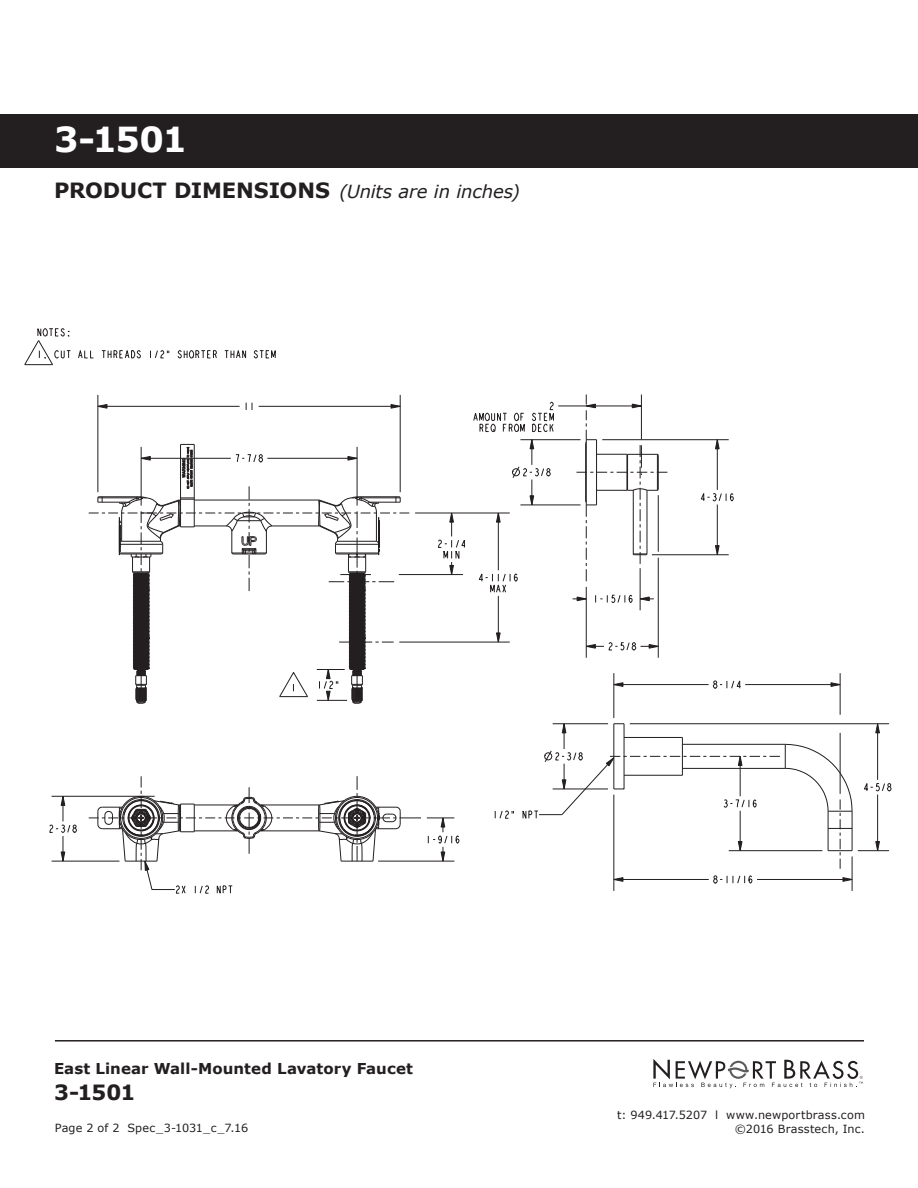
<style>
.page{position:relative;width:918px;height:1188px;background:#fff}
.page>*{position:absolute;margin:0;border:0;box-sizing:border-box;transform-origin:0 0}
.t1{font:700 34.5px "Verdana";color:#fff}
.t2{font:700 21px "Verdana";color:#231f20}
.t3{font:italic 18px "Verdana";letter-spacing:-.01em;color:#231f20}
.t4{font:700 15px "Verdana";letter-spacing:.005em;color:#231f20}
.t5{font:11.25px "Verdana";letter-spacing:.015em;color:#231f20}
.s1{font-weight:700;font-style:normal;font-size:21px}
</style>
<div class="page">
<svg style="left:653px;top:1059px;width:210px;height:29px"></svg>
<hr style="left:55px;top:1040px;width:809px;height:2px;background:#231f20">
<div style="left:0;top:114px;width:918px;height:54px;background:#231f20"></div>
<svg style="left:473px;top:412px;width:52px;height:21px"></svg>
<svg style="left:532px;top:401px;width:22px;height:32px"></svg>
<svg style="left:246px;top:403px;width:7px;height:7px"></svg>
<svg style="left:97px;top:404px;width:10px;height:5px"></svg>
<svg style="left:391px;top:404px;width:9px;height:5px"></svg>
<svg style="left:595px;top:594px;width:38px;height:9px"></svg>
<svg style="left:700px;top:493px;width:34px;height:9px"></svg>
<svg style="left:715px;top:440px;width:5px;height:9px"></svg>
<svg style="left:715px;top:545px;width:5px;height:9px"></svg>
<svg style="left:713px;top:680px;width:28px;height:9px"></svg>
<svg style="left:831px;top:682px;width:9px;height:5px"></svg>
<svg style="left:613px;top:682px;width:10px;height:5px"></svg>
<svg style="left:713px;top:875px;width:40px;height:9px"></svg>
<svg style="left:842px;top:877px;width:10px;height:5px"></svg>
<svg style="left:613px;top:877px;width:10px;height:5px"></svg>
<svg style="left:864px;top:783px;width:28px;height:9px"></svg>
<svg style="left:875px;top:724px;width:5px;height:9px"></svg>
<svg style="left:875px;top:841px;width:5px;height:9px"></svg>
<svg style="left:478px;top:570px;width:40px;height:23px"></svg>
<svg style="left:496px;top:632px;width:5px;height:10px"></svg>
<svg style="left:496px;top:512px;width:5px;height:11px"></svg>
<svg style="left:78px;top:350px;width:16px;height:9px"></svg>
<svg style="left:102px;top:350px;width:39px;height:9px"></svg>
<svg style="left:150px;top:350px;width:19px;height:9px"></svg>
<svg style="left:177px;top:350px;width:40px;height:9px"></svg>
<svg style="left:225px;top:350px;width:21px;height:9px"></svg>
<svg style="left:253px;top:350px;width:23px;height:9px"></svg>
<svg style="left:495px;top:810px;width:19px;height:9px"></svg>
<hr style="left:98px;top:395px;width:1px;height:97px;background:#231f20">
<hr style="left:400px;top:395px;width:1px;height:97px;background:#231f20">
<hr style="left:259px;top:406px;width:141px;height:1px;background:#231f20">
<hr style="left:98px;top:406px;width:142px;height:1px;background:#231f20">
<svg style="left:24px;top:328px;width:46px;height:37px"></svg>
<svg style="left:49px;top:796px;width:28px;height:66px"></svg>
<hr style="left:52px;top:861px;width:67px;height:1px;background:#231f20">
<hr style="left:378px;top:861px;width:76px;height:1px;background:#231f20">
<hr style="left:52px;top:796px;width:103px;height:1px;background:#231f20">
<svg style="left:427px;top:817px;width:33px;height:45px"></svg>
<hr style="left:757px;top:879px;width:95px;height:1px;background:#231f20">
<hr style="left:614px;top:879px;width:95px;height:1px;background:#231f20">
<hr style="left:858px;top:850px;width:31px;height:1px;background:#231f20">
<hr style="left:614px;top:795px;width:1px;height:96px;background:#231f20">
<hr style="left:614px;top:673px;width:1px;height:45px;background:#231f20">
<hr style="left:630px;top:723px;width:259px;height:1px;background:#231f20">
<hr style="left:745px;top:684px;width:95px;height:1px;background:#231f20">
<hr style="left:614px;top:684px;width:95px;height:1px;background:#231f20">
<hr style="left:840px;top:673px;width:1px;height:42px;background:#231f20">
<hr style="left:852px;top:856px;width:1px;height:35px;background:#231f20">
<hr style="left:877px;top:724px;width:1px;height:56px;background:#231f20">
<hr style="left:877px;top:795px;width:1px;height:56px;background:#231f20">
<svg style="left:587px;top:642px;width:71px;height:9px"></svg>
<svg style="left:573px;top:596px;width:13px;height:5px"></svg>
<svg style="left:641px;top:596px;width:13px;height:5px"></svg>
<hr style="left:652px;top:554px;width:77px;height:1px;background:#231f20">
<hr style="left:520px;top:505px;width:61px;height:1px;background:#231f20">
<svg style="left:512px;top:440px;width:39px;height:65px"></svg>
<hr style="left:520px;top:439px;width:61px;height:1px;background:#231f20">
<hr style="left:602px;top:439px;width:127px;height:1px;background:#231f20">
<hr style="left:558px;top:406px;width:83px;height:1px;background:#231f20">
<hr style="left:586px;top:587px;width:1px;height:71px;background:#231f20">
<hr style="left:640px;top:568px;width:1px;height:42px;background:#231f20">
<hr style="left:658px;top:558px;width:1px;height:100px;background:#231f20">
<hr style="left:717px;top:440px;width:1px;height:50px;background:#231f20">
<hr style="left:717px;top:505px;width:1px;height:50px;background:#231f20">
<hr style="left:399px;top:642px;width:111px;height:1px;background:#231f20">
<hr style="left:399px;top:574px;width:64px;height:1px;background:#231f20">
<hr style="left:415px;top:513px;width:95px;height:1px;background:#231f20">
<svg style="left:437px;top:512px;width:29px;height:63px"></svg>
<hr style="left:498px;top:513px;width:1px;height:57px;background:#231f20">
<hr style="left:498px;top:596px;width:1px;height:46px;background:#231f20">
<svg style="left:522px;top:723px;width:331px;height:146px"></svg>
<svg style="left:89px;top:444px;width:320px;height:260px"></svg>
<svg style="left:89px;top:776px;width:332px;height:118px"></svg>
<svg style="left:577px;top:395px;width:90px;height:186px"></svg>
<h1 class="t1" style="left:54px;top:115px;width:134px">3-1501</h1>
<h3 class="t3" style="left:54px;top:179px;width:467px"><span class="s1">PRODUCT DIMENSIONS</span> (Units are in inches)</h3>
<h3 class="t4" style="left:54px;top:1058px;width:361px">East Linear Wall-Mounted Lavatory Faucet</h3>
<h2 class="t2" style="left:54px;top:1077px;width:83px">3-1501</h2>
<p class="t5" style="left:617px;top:1108px;width:249px">t: 949.417.5207 l www.newportbrass.com</p>
<p class="t5" style="left:55px;top:1120px;width:195px">Page 2 of 2 Spec_3-1031_c_7.16</p>
<p class="t5" style="left:735px;top:1121px;width:132px">©2016 Brasstech, Inc.</p>
</div>
